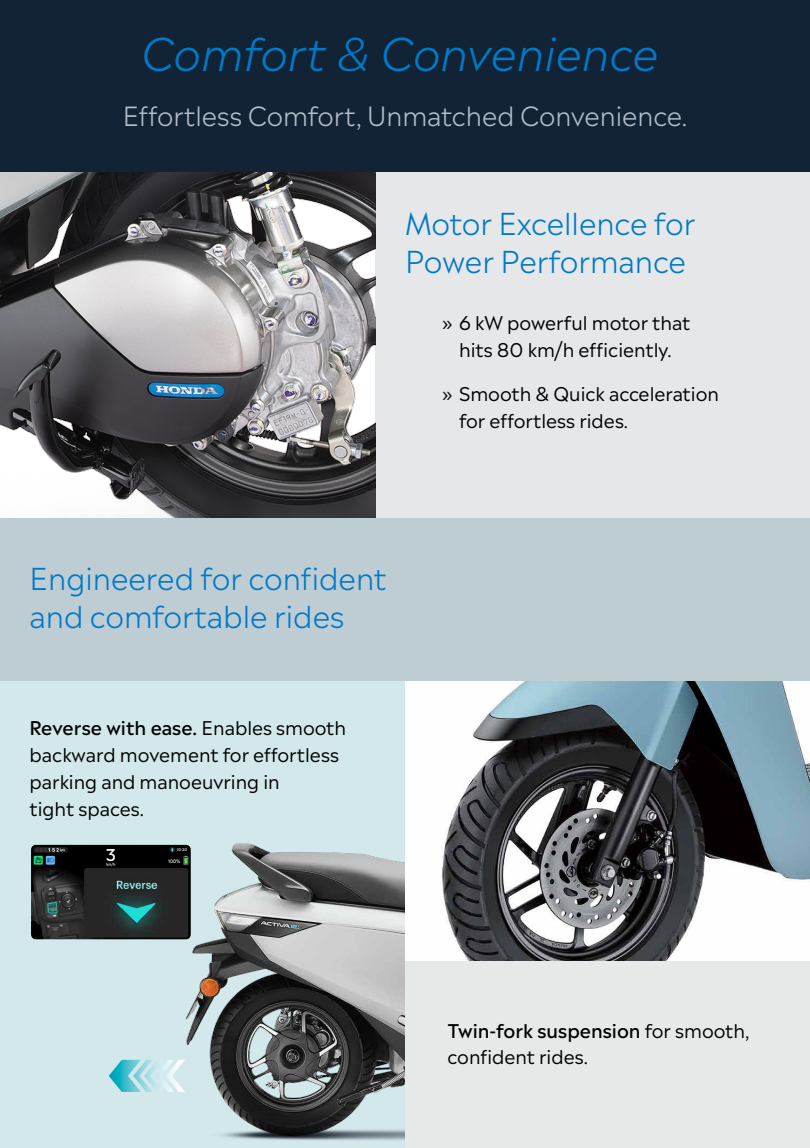
<style>
.page{position:relative;width:810px;height:1148px;background:#fff}
.page>*{position:absolute;margin:0;border:0;box-sizing:border-box;transform-origin:0 0}
.t1{font:italic 300 45px "Madera";color:#0079c6}
.t2{font:300 30px/38.3px "Madera";color:#0079c6}
.t3{font:300 26.25px "Madera";color:#b5beca}
.t4{font:18.75px/26.8px "Madera";color:#000}
.t5{font:500 16.12px "Madera";color:#fff}
.t6{font:500 4.72px "Madera";color:#fff;scale:.86 1}
.t7{font:500 3.75px "Madera";color:#fff}
.s1{font-weight:500}
</style>
<div class="page">
<div style="left:375px;top:171px;width:435px;height:346px;background:#e6e7e8"></div>
<div style="left:0;top:517px;width:810px;height:164px;background:#becdd4"></div>
<div style="left:0;top:681px;width:405px;height:467px;background:#d2e8eb"></div>
<div style="left:405px;top:681px;width:405px;height:467px;background:#e5eae9"></div>
<img style="left:0;top:171px;width:375px;height:346px">
<img style="left:405px;top:681px;width:405px;height:279px">
<img style="left:108px;top:843px;width:297px;height:298px">
<svg style="left:109px;top:1060px;width:76px;height:32px"></svg>
<img style="left:31px;top:845px;width:160px;height:94px">
<div style="left:90px;top:845px;width:45px;height:16px;background:#000"></div>
<hr style="left:177px;top:847px;width:13px;height:4px;background:#000">
<div style="left:168px;top:857px;width:15px;height:6px;background:#000"></div>
<div style="left:0;top:0;width:810px;height:171px;background:#122335"></div>
<h1 class="t1" style="left:141px;top:16px;width:519px">Comfort &amp; Convenience</h1>
<h3 class="t3" style="left:123px;top:94px;width:566px">Effortless Comfort, Unmatched Convenience.</h3>
<h2 class="t2" style="left:405px;top:201px;width:292px">Motor Excellence for<br>Power Performance</h2>
<h2 class="t2" style="left:29px;top:556px;width:359px">Engineered for confident and comfortable rides</h2>
<p class="t4" style="left:29px;top:712px;width:318px"><span class="s1">Reverse with ease.</span> Enables smooth backward movement for effortless parking and manoeuvring in<br>tight spaces.</p>
<p class="t5" style="left:106px;top:840px;width:12px">3</p>
<p class="t7" style="left:177px;top:847px;width:12px">10:20</p>
<p class="t6" style="left:168px;top:857px;width:16px">100%</p>
<p class="t4" style="left:442px;top:307px;width:249px;text-align:center">» 6 kW powerful motor that hits 80 km/h efficiently.</p>
<p class="t4" style="left:459px;top:378px;width:261px;text-indent:-17px">» Smooth &amp; Quick acceleration for effortless rides.</p>
<p class="t4" style="left:448px;top:1014px;width:303px"><span class="s1">Twin-fork suspension</span> for smooth, confident rides.</p>
</div>
